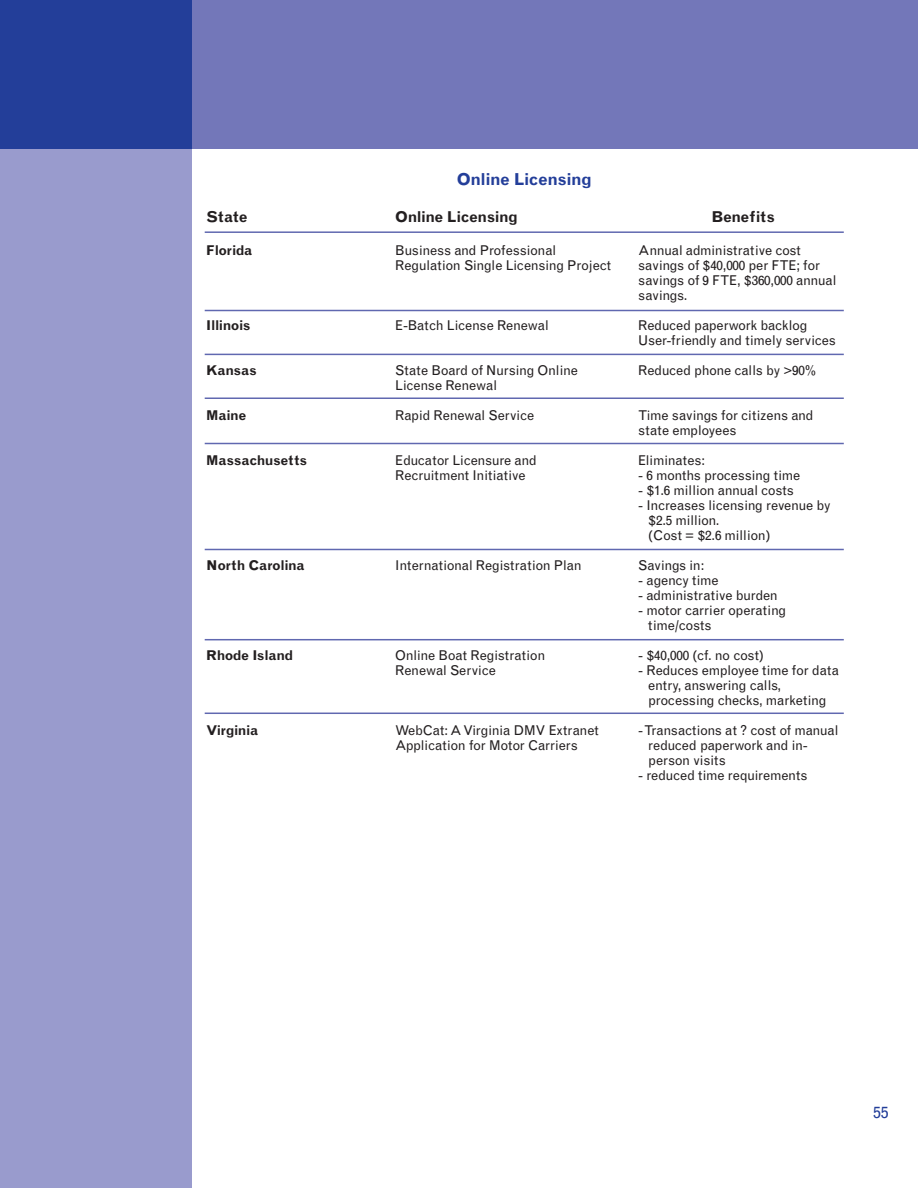
<style>
.page{position:relative;width:918px;height:1188px;background:#fff}
.page>*{position:absolute;margin:0;border:0;box-sizing:border-box;transform-origin:0 0}
.t1{font:700 16.5px "Grotesque";letter-spacing:-.035em;color:#233e99}
.t2{font:16.5px "Grotesque";color:#233e99}
.t3{font:700 15px "Grotesque";letter-spacing:-.035em;color:#231f20}
.t4{font:700 15px "Grotesque";letter-spacing:-.015em;color:#231f20}
.t5{font:13.5px/15px "Grotesque";letter-spacing:-.015em;color:#231f20}
.t6{font:700 13.5px "Grotesque";letter-spacing:-.015em;color:#231f20}
.t7{font:700 13.5px "Grotesque";letter-spacing:-.035em;color:#231f20}
</style>
<div class="page">
<div style="left:0;top:0;width:191px;height:1188px;background:#999bcd"></div>
<div style="left:191px;top:0;width:727px;height:148px;background:#7377b9"></div>
<div style="left:0;top:0;width:191px;height:148px;background:#233e99"></div>
<hr style="left:205px;top:231px;width:639px;height:2px;background:#6068b0">
<hr style="left:205px;top:310px;width:639px;height:1px;background:#6068b0">
<hr style="left:205px;top:354px;width:639px;height:1px;background:#6068b0">
<hr style="left:205px;top:398px;width:639px;height:1px;background:#6068b0">
<hr style="left:205px;top:443px;width:639px;height:1px;background:#6068b0">
<hr style="left:205px;top:549px;width:639px;height:1px;background:#6068b0">
<hr style="left:205px;top:639px;width:639px;height:1px;background:#6068b0">
<hr style="left:205px;top:713px;width:639px;height:1px;background:#6068b0">
<p class="t1" style="left:457px;top:173px;width:136px">Online Licensing</p>
<p class="t4" style="left:206px;top:211px;width:43px">State</p>
<p class="t3" style="left:395px;top:211px;width:124px">Online Licensing</p>
<p class="t4" style="left:711px;top:211px;width:65px">Benefits</p>
<p class="t6" style="left:206px;top:245px;width:48px">Florida</p>
<p class="t5" style="left:395px;top:244px;width:163px">Business and Professional</p>
<p class="t5" style="left:638px;top:244px;width:164px">Annual administrative cost</p>
<p class="t5" style="left:395px;top:259px;width:217px">Regulation Single Licensing Project</p>
<p class="t5" style="left:638px;top:259px;width:200px">savings of $40,000 per FTE; for savings of 9 FTE, $360,000 annual savings.</p>
<p class="t6" style="left:206px;top:320px;width:46px">Illinois</p>
<p class="t5" style="left:395px;top:319px;width:155px">E-Batch License Renewal</p>
<p class="t5" style="left:638px;top:319px;width:199px">Reduced paperwork backlog<br>User-friendly and timely services</p>
<p class="t6" style="left:206px;top:365px;width:52px">Kansas</p>
<p class="t5" style="left:395px;top:364px;width:184px">State Board of Nursing Online</p>
<p class="t5" style="left:638px;top:364px;width:180px">Reduced phone calls by &gt;90%</p>
<p class="t5" style="left:395px;top:379px;width:103px">License Renewal</p>
<p class="t6" style="left:206px;top:410px;width:42px">Maine</p>
<p class="t5" style="left:395px;top:409px;width:141px">Rapid Renewal Service</p>
<p class="t5" style="left:638px;top:409px;width:177px">Time savings for citizens and state employees</p>
<p class="t6" style="left:206px;top:455px;width:102px">Massachusetts</p>
<p class="t5" style="left:395px;top:454px;width:143px">Educator Licensure and</p>
<p class="t5" style="left:638px;top:454px;width:69px">Eliminates:</p>
<p class="t5" style="left:395px;top:469px;width:132px">Recruitment Initiative</p>
<p class="t5" style="left:638px;top:469px;width:164px">- 6 months processing time</p>
<p class="t5" style="left:638px;top:484px;width:157px">- $1.6 million annual costs</p>
<p class="t5" style="left:648px;top:499px;width:184px;text-indent:-10px">- Increases licensing revenue by $2.5 million.<br>(Cost = $2.6 million)</p>
<p class="t6" style="left:206px;top:560px;width:100px">North Carolina</p>
<p class="t5" style="left:395px;top:559px;width:188px">International Registration Plan</p>
<p class="t5" style="left:638px;top:559px;width:68px">Savings in:</p>
<p class="t5" style="left:638px;top:574px;width:82px">- agency time</p>
<p class="t5" style="left:638px;top:589px;width:141px">- administrative burden</p>
<p class="t5" style="left:648px;top:604px;width:139px;text-indent:-10px">- motor carrier operating time/costs</p>
<p class="t6" style="left:206px;top:650px;width:89px">Rhode Island</p>
<p class="t5" style="left:395px;top:649px;width:152px">Online Boat Registration</p>
<p class="t5" style="left:638px;top:649px;width:127px">- $40,000 (cf. no cost)</p>
<p class="t5" style="left:395px;top:664px;width:102px">Renewal Service</p>
<p class="t5" style="left:648px;top:664px;width:192px;text-indent:-10px">- Reduces employee time for data entry, answering calls, processing checks, marketing</p>
<p class="t7" style="left:206px;top:725px;width:54px">Virginia</p>
<p class="t5" style="left:395px;top:724px;width:205px">WebCat: A Virginia DMV Extranet</p>
<p class="t5" style="left:638px;top:724px;width:202px">- Transactions at ? cost of manual</p>
<p class="t5" style="left:395px;top:739px;width:184px">Application for Motor Carriers</p>
<p class="t5" style="left:648px;top:739px;width:161px">reduced paperwork and in&shy;person visits</p>
<p class="t5" style="left:638px;top:769px;width:171px">- reduced time requirements</p>
<p class="t2" style="left:873px;top:1106px;width:17px">55</p>
</div>
